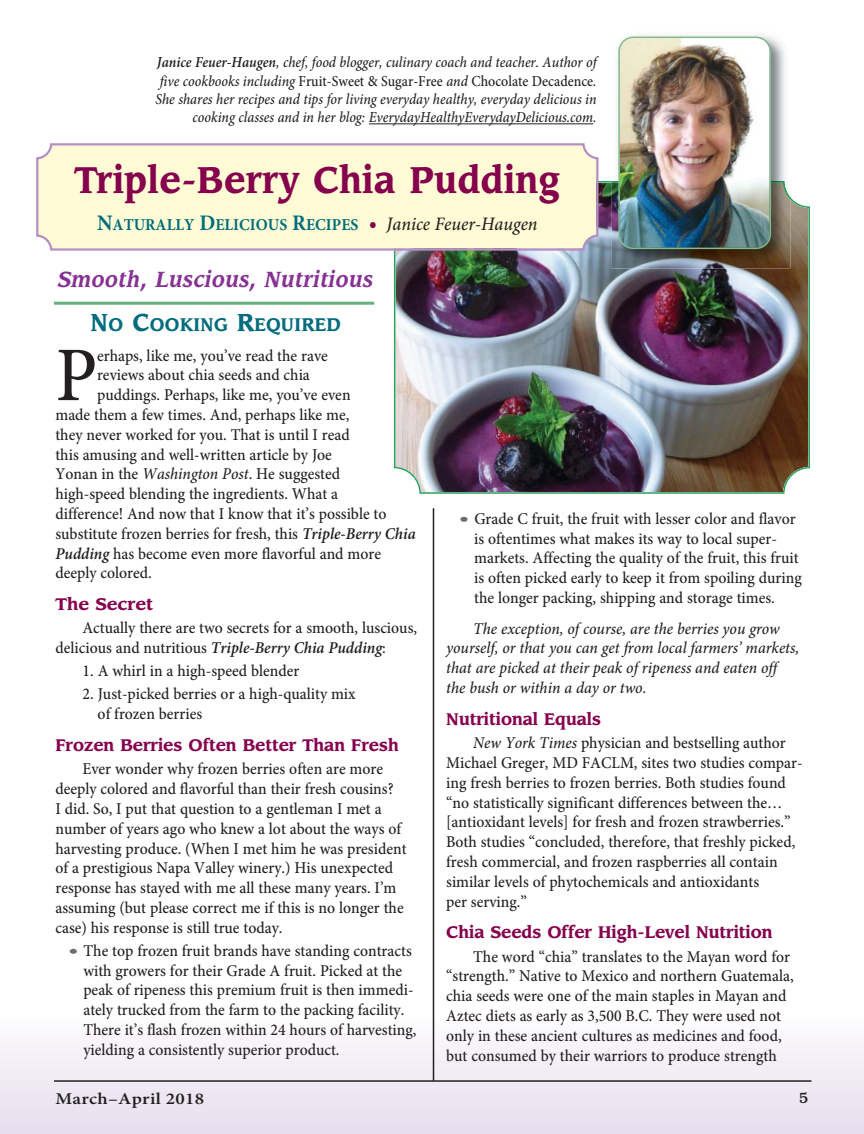
<style>
.page{position:relative;width:864px;height:1134px;background:#fff}
.page>*{position:absolute;margin:0;border:0;box-sizing:border-box;transform-origin:0 0}
.t1{font:500 77.25px "Minion Pro";color:#231f20;scale:.95 1}
.t2{font:700 36.45px "Leawood";letter-spacing:.02em;color:#85004d;scale:.9 1}
.t3{font:italic 700 21.45px "Leawood";letter-spacing:.02em;color:#863293;scale:.9 1}
.t4{font:700 18px "Leawood";letter-spacing:.03em;color:#006c7d;scale:.9 1}
.t5{font:700 16.65px "Minion Pro";color:#006c7d;scale:.95 1}
.t6{font:500 16.5px/19.8px "Minion Pro";color:#231f20;scale:.95 1}
.t7{font:italic 500 16.5px/19.8px "Minion Pro";color:#231f20;scale:.95 1}
.t8{font:700 16.5px "Leawood";color:#85004d;scale:.95 1}
.t9{font:600 16.5px "Minion Pro";letter-spacing:.015em;color:#231f20;scale:1.15 1}
.t10{font:700 16.5px "Leawood";color:#85004d}
.t11{font:italic 500 15.3px/18.3px "Minion Pro";color:#231f20;text-align:right;scale:.91 1}
.t12{font:500 15px "Bookman";color:#231f20}
.s1{font-weight:600}
.s2{font-style:normal}
.s3{font-size:22.2px}
.s4{font-weight:600;font-size:22.2px;color:#85004d}
.s5{font-weight:500;font-style:italic;font-size:19.05px;color:#231f20}
.s6{font-size:24px}
.s7{font-style:italic}
.s8{font-weight:600;font-style:italic}
</style>
<div class="page">
<div style="left:1px;top:1016px;width:863px;height:118px;background:linear-gradient(to bottom,#fdfcfe,#e7ddee)"></div>
<hr style="left:54px;top:1080px;width:758px;height:2px;background:#231f20">
<img style="left:394px;top:181px;width:416px;height:313px">
<hr style="left:369px;top:123px;width:224px;height:1px;background:#231f20">
<svg style="left:36px;top:143px;width:562px;height:108px"></svg>
<hr style="left:433px;top:508px;width:1px;height:573px;background:#231f20">
<img style="left:630px;top:35px;width:155px;height:146px">
<img style="left:612px;top:200px;width:178px;height:68px">
<img style="left:612px;top:181px;width:178px;height:19px">
<img style="left:618px;top:37px;width:153px;height:212px">
<hr style="left:54px;top:302px;width:320px;height:3px;background:#68b17f">
<p class="t11" style="left:155px;top:54px;width:486px"><span class="s1">Janice Feuer-Haugen</span>, chef, food blogger, culinary coach and teacher. Author of five cookbooks including <span class="s2">Fruit-Sweet &amp; Sugar-Free</span> and <span class="s2">Chocolate Decadence</span>.<br>She shares her recipes and tips for living everyday healthy, everyday delicious in cooking classes and in her blog: EverydayHealthyEverydayDelicious.com.</p>
<h2 class="t2" style="left:75px;top:162px;width:541px">Triple-Berry Chia Pudding</h2>
<p class="t5" style="left:97px;top:214px;width:465px"><span class="s3">N</span>ATURALLY <span class="s3">D</span>ELICIOUS <span class="s3">R</span>ECIPES <span class="s4">•</span> <span class="s5">Janice Feuer-Haugen</span></p>
<h3 class="t3" style="left:58px;top:266px;width:352px">Smooth, Luscious, Nutritious</h3>
<p class="t4" style="left:90px;top:315px;width:280px"><span class="s6">N</span>O <span class="s6">C</span>OOKING <span class="s6">R</span>EQUIRED</p>
<h1 class="t1" style="left:55px;top:344px;width:45px">P</h1>
<p class="t6" style="left:97px;top:347px;width:245px">erhaps, like me, you’ve read the rave</p>
<p class="t6" style="left:97px;top:366px;width:226px">reviews about chia seeds and chia</p>
<p class="t6" style="left:97px;top:386px;width:268px">puddings. Perhaps, like me, you’ve even</p>
<p class="t6" style="left:55px;top:406px;width:311px">made them a few times. And, perhaps like me,</p>
<p class="t6" style="left:55px;top:426px;width:311px">they never worked for you. That is until I read</p>
<p class="t6" style="left:55px;top:446px;width:293px">this amusing and well-written article by Joe</p>
<p class="t6" style="left:55px;top:465px;width:301px">Yonan in the <span class="s7">Washington Post</span>. He suggested</p>
<p class="t6" style="left:55px;top:485px;width:299px">high-speed blending the ingredients. What a</p>
<p class="t6" style="left:55px;top:505px;width:350px">difference! And now that I know that it’s possible to</p>
<p class="t6" style="left:55px;top:525px;width:381px">substitute frozen berries for fresh, this <span class="s8">Triple-Berry Chia</span></p>
<p class="t6" style="left:55px;top:545px;width:344px"><span class="s8">Pudding</span> has become even more flavorful and more</p>
<p class="t6" style="left:55px;top:564px;width:103px">deeply colored.</p>
<p class="t10" style="left:55px;top:596px;width:99px">The Secret</p>
<p class="t6" style="left:55px;top:620px;width:382px;text-indent:27px">Actually there are two secrets for a smooth, luscious, delicious and nutritious <span class="s8">Triple-Berry Chia Pudding</span>:</p>
<p class="t6" style="left:83px;top:662px;width:230px">1. A whirl in a high-speed blender</p>
<p class="t6" style="left:98px;top:686px;width:273px;text-indent:-15px">2. Just-picked berries or a high-quality mix of frozen berries</p>
<p class="t8" style="left:55px;top:737px;width:363px">Frozen Berries Often Better Than Fresh</p>
<p class="t6" style="left:55px;top:760px;width:371px;text-indent:27px">Ever wonder why frozen berries often are more deeply colored and flavorful than their fresh cousins?<br>I did. So, I put that question to a gentleman I met a number of years ago who knew a lot about the ways of harvesting produce. (When I met him he was president of a prestigious Napa Valley winery.) His unexpected response has stayed with me all these many years. I’m assuming (but please correct me if this is no longer the case) his response is still true today.</p>
<p class="t6" style="left:83px;top:942px;width:352px">The top frozen fruit brands have standing contracts with growers for their Grade A fruit. Picked at the peak of ripeness this premium fruit is then immedi&shy;ately trucked from the farm to the packing facility.<br>There it’s flash frozen within 24 hours of harvesting, yielding a consistently superior product.</p>
<p class="t6" style="left:474px;top:510px;width:346px">Grade C fruit, the fruit with lesser color and flavor is oftentimes what makes its way to local super&shy;markets. Affecting the quality of the fruit, this fruit is often picked early to keep it from spoiling during the longer packing, shipping and storage times.</p>
<p class="t7" style="left:446px;top:620px;width:373px;text-indent:27px">The exception, of course, are the berries you grow yourself, or that you can get from local farmers’ markets, that are picked at their peak of ripeness and eaten off the bush or within a day or two.</p>
<p class="t8" style="left:446px;top:711px;width:165px">Nutritional Equals</p>
<p class="t6" style="left:446px;top:734px;width:377px;text-indent:27px"><span class="s7">New York Times</span> physician and bestselling author Michael Greger, MD FACLM, sites two studies compar&shy;ing fresh berries to frozen berries. Both studies found “no statistically significant differences between the… [antioxidant levels] for fresh and frozen strawberries.” Both studies “concluded, therefore, that freshly picked, fresh commercial, and frozen raspberries all contain similar levels of phytochemicals and antioxidants<br>per serving.”</p>
<p class="t8" style="left:446px;top:924px;width:345px">Chia Seeds Offer High-Level Nutrition</p>
<p class="t6" style="left:446px;top:948px;width:367px;text-indent:27px">The word “chia” translates to the Mayan word for “strength.” Native to Mexico and northern Guatemala, chia seeds were one of the main staples in Mayan and Aztec diets as early as 3,500 B.C. They were used not only in these ancient cultures as medicines and food, but consumed by their warriors to produce strength</p>
<p class="t9" style="left:56px;top:1088px;width:131px">March–April 2018</p>
<p class="t12" style="left:799px;top:1089px;width:11px">5</p>
</div>
